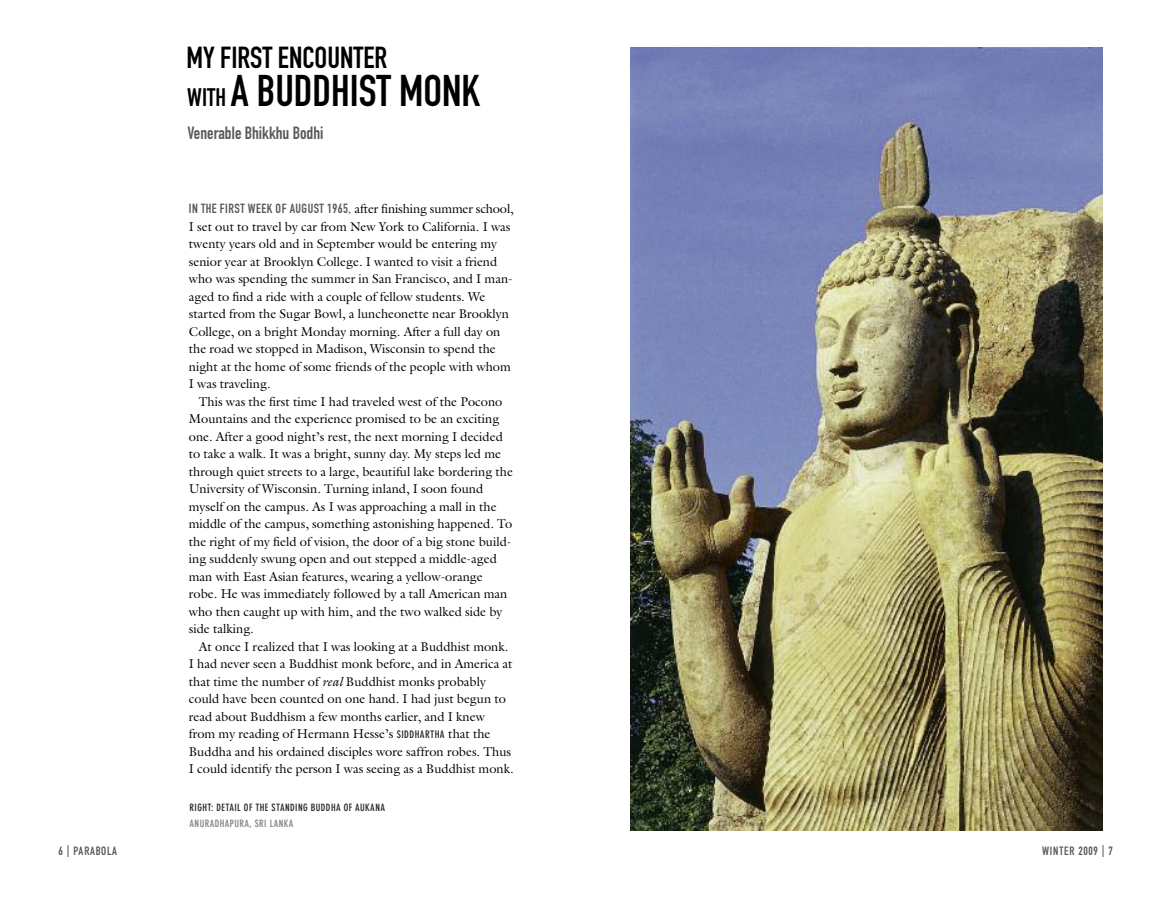
<style>
.page{position:relative;width:1170px;height:900px;background:#fff}
.page>*{position:absolute;margin:0;border:0;box-sizing:border-box;transform-origin:0 0}
.t1{font:43.75px "DIN Engschrift LT";color:#000}
.t2{font:30px "DIN Engschrift LT";color:#000}
.t3{font:17.5px "DIN Engschrift LT Alternate M";color:#595959}
.t4{font:13.12px "DIN Engschrift LT";letter-spacing:.035em;color:#595959}
.t5{font:12.75px/17.5px "Galliard LT";color:#000}
.t6{font:11.88px "DIN Engschrift LT";letter-spacing:.065em;color:#595959}
.t7{font:700 condensed 10px "DIN Neuzeit Grotesk LT";letter-spacing:.04em;color:#262626}
.t8{font:700 condensed 10px "DIN Neuzeit Grotesk LT";letter-spacing:.04em;color:#808080}
.s1{font-size:25px}
.s2{font-family:"Galliard LT";font-size:12.75px;color:#000}
.s3{font-style:italic}
.s4{font-family:"DIN Neuzeit Grotesk LT";font-weight:700;font-stretch:condensed;font-size:10.25px;color:#262626}
</style>
<div class="page">
<img style="left:630px;top:48px;width:472px;height:782px">
<h2 class="t2" style="left:186px;top:46px;width:202px">MY FIRST ENCOUNTER</h2>
<h1 class="t1" style="left:187px;top:75px;width:294px"><span class="s1">WITH</span> A BUDDHIST MONK</h1>
<h3 class="t3" style="left:188px;top:127px;width:138px">Venerable Bhikkhu Bodhi</h3>
<p class="t4" style="left:189px;top:204px;width:326px">IN THE FIRST WEEK OF AUGUST 1965, <span class="s2">after finishing summer school,</span></p>
<p class="t5" style="left:189px;top:218px;width:325px">I set out to travel by car from New York to California. I was twenty years old and in September would be entering my senior year at Brooklyn College. I wanted to visit a friend who was spending the summer in San Francisco, and I man&shy;aged to find a ride with a couple of fellow students. We started from the Sugar Bowl, a luncheonette near Brooklyn College, on a bright Monday morning. After a full day on the road we stopped in Madison, Wisconsin to spend the night at the home of some friends of the people with whom I was traveling.</p>
<p class="t5" style="left:189px;top:393px;width:326px;text-indent:10px">This was the first time I had traveled west of the Pocono Mountains and the experience promised to be an exciting one. After a good night’s rest, the next morning I decided to take a walk. It was a bright, sunny day. My steps led me through quiet streets to a large, beautiful lake bordering the University of Wisconsin. Turning inland, I soon found myself on the campus. As I was approaching a mall in the middle of the campus, something astonishing happened. To the right of my field of vision, the door of a big stone build&shy;ing suddenly swung open and out stepped a middle-aged man with East Asian features, wearing a yellow-orange robe. He was immediately followed by a tall American man who then caught up with him, and the two walked side by side talking.</p>
<p class="t5" style="left:189px;top:638px;width:326px;text-indent:10px">At once I realized that I was looking at a Buddhist monk.<br>I had never seen a Buddhist monk before, and in America at that time the number of <span class="s3">real</span> Buddhist monks probably could have been counted on one hand. I had just begun to read about Buddhism a few months earlier, and I knew from my reading of Hermann Hesse’s <span class="s4">SIDDHARTHA</span> that the Buddha and his ordained disciples wore saffron robes. Thus I could identify the person I was seeing as a Buddhist monk.</p>
<p class="t7" style="left:190px;top:803px;width:197px">RIGHT: DETAIL OF THE STANDING BUDDHA OF AUKANA</p>
<p class="t8" style="left:190px;top:819px;width:105px">ANURADHAPURA, SRI LANKA</p>
<p class="t6" style="left:58px;top:847px;width:60px">6 | PARABOLA</p>
<p class="t6" style="left:1042px;top:847px;width:72px">WINTER 2009 | 7</p>
</div>
